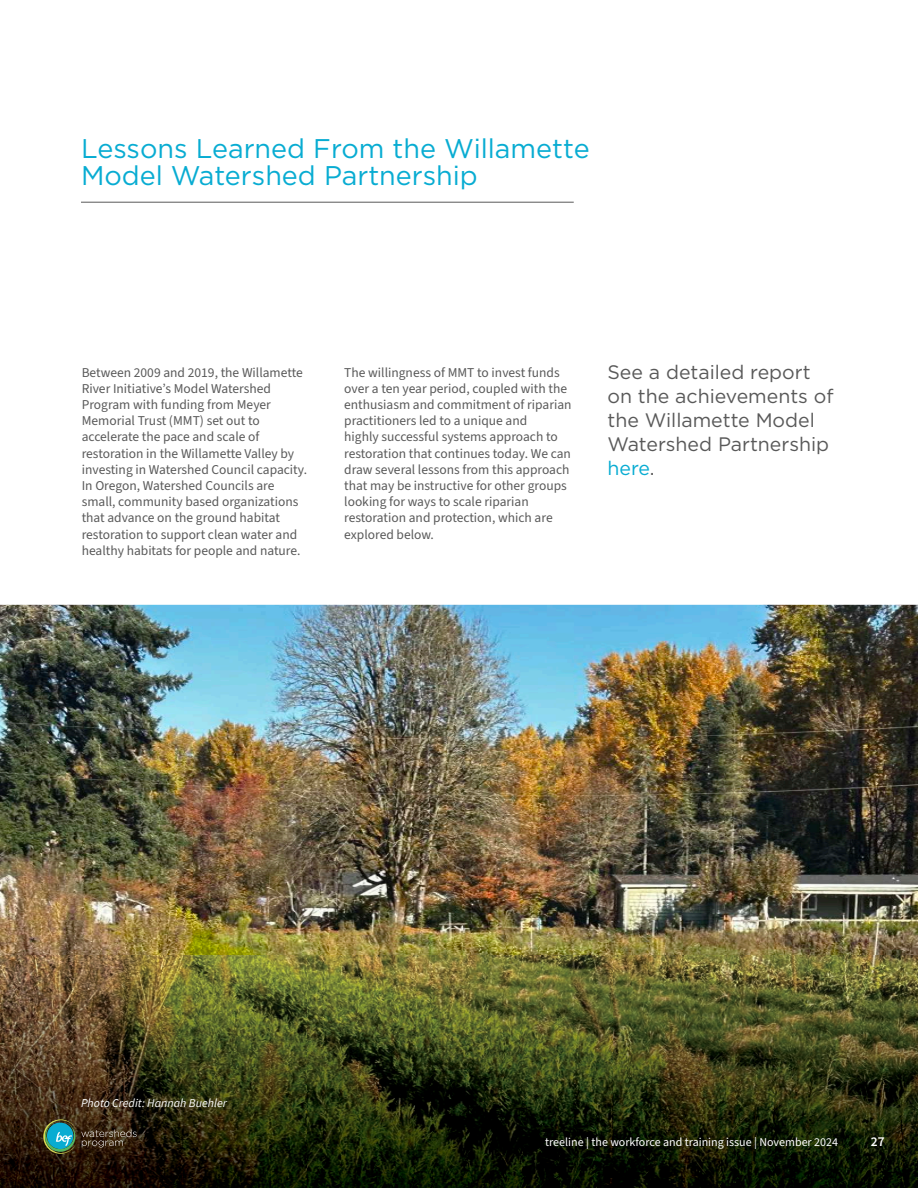
<style>
.page{position:relative;width:918px;height:1188px;background:#fff}
.page>*{position:absolute;margin:0;border:0;box-sizing:border-box;transform-origin:0 0}
.t1{font:27px/27px "Gotham";color:#08acd2}
.t2{font:19.5px/24px "Gotham";color:#595959}
.t3{font:13.5px/16.2px "Source Sans 3";color:#595959}
.t4{font:600 13.5px "Source Sans Pro";color:#fff}
.t5{font:12px "Source Sans 3";color:#fff}
.t6{font:italic 12px "Source Sans Pro";color:#fff}
.s1{color:#08acd2}
</style>
<div class="page">
<hr style="left:81px;top:202px;width:493px;height:1px;background:#595959">
<img style="left:0;top:605px;width:918px;height:351px">
<img style="left:0;top:956px;width:918px;height:232px">
<svg style="left:43px;top:1119px;width:94px;height:35px;background:#404e3e"></svg>
<h1 class="t1" style="left:81px;top:134px;width:510px">Lessons Learned From the Willamette<br>Model Watershed Partnership</h1>
<p class="t3" style="left:82px;top:364px;width:227px">Between 2009 and 2019, the Willamette River Initiative’s Model Watershed Program with funding from Meyer Memorial Trust (MMT) set out to accelerate the pace and scale of restoration in the Willamette Valley by investing in Watershed Council capacity.<br>In Oregon, Watershed Councils are small, community based organizations that advance on the ground habitat restoration to support clean water and healthy habitats for people and nature.</p>
<p class="t3" style="left:344px;top:364px;width:229px">The willingness of MMT to invest funds over a ten year period, coupled with the enthusiasm and commitment of riparian practitioners led to a unique and<br>highly successful systems approach to restoration that continues today. We can draw several lessons from this approach that may be instructive for other groups looking for ways to scale riparian restoration and protection, which are explored below.</p>
<h2 class="t2" style="left:608px;top:359px;width:228px">See a detailed report on the achievements of the Willamette Model<br>Watershed Partnership <span class="s1">here</span>.</h2>
<p class="t6" style="left:81px;top:1095px;width:147px">Photo Credit: Hannah Buehler</p>
<p class="t5" style="left:545px;top:1135px;width:294px">treeline | the workforce and training issue | November 2024</p>
<p class="t4" style="left:871px;top:1132px;width:15px">27</p>
</div>
